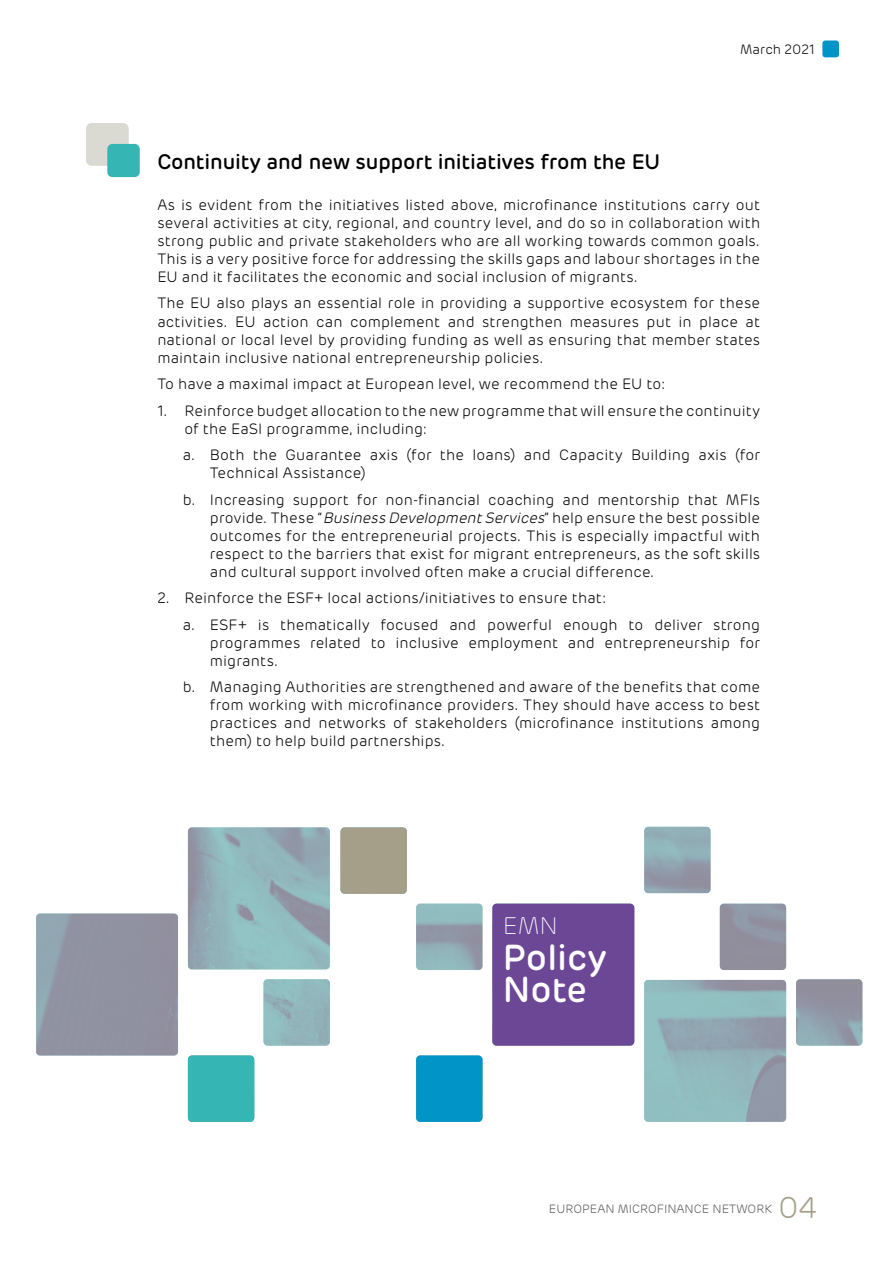
<style>
.page{position:relative;width:893px;height:1263px;background:#fff}
.page>*{position:absolute;margin:0;border:0;box-sizing:border-box;transform-origin:0 0}
.t1{font:500 36px/31.2px "Rubrik";color:#fff}
.t2{font:300 30px "Rubrik";color:#a59e89}
.t3{font:200 24px "Rubrik";color:#fff}
.t4{font:500 21px "Rubrik";letter-spacing:-.005em;color:#000}
.t5{font:300 15px/18px "Rubrik";letter-spacing:.01em;color:#000;text-align:justify}
.t6{font:300 13.5px "Rubrik";letter-spacing:.005em;color:#000}
.t7{font:300 12px "Rubrik";color:#575756}
.s1{font-style:italic}
</style>
<div class="page">
<div style="left:86px;top:123px;width:43px;height:43px;background:#dadad2;border-radius:6px"></div>
<div style="left:107px;top:144px;width:33px;height:33px;background:#35b6b4;border-radius:5px"></div>
<div style="left:822px;top:41px;width:17px;height:16px;background:#0094c7;border-radius:3px"></div>
<img style="left:36px;top:827px;width:826px;height:295px">
<div style="left:492px;top:904px;width:142px;height:141px;background:#6c4796;border-radius:4px"></div>
<div style="left:341px;top:827px;width:66px;height:67px;background:#a59e89;border-radius:4px"></div>
<div style="left:188px;top:1055px;width:66px;height:67px;background:#35b6b4;border-radius:4px"></div>
<div style="left:416px;top:1055px;width:66px;height:67px;background:#0094c7;border-radius:4px"></div>
<p class="t6" style="left:740px;top:41px;width:77px">March 2021</p>
<h3 class="t4" style="left:157px;top:148px;width:504px">Continuity and new support initiatives from the EU</h3>
<p class="t5" style="left:157px;top:196px;width:604px">As is evident from the initiatives listed above, microfinance institutions carry out several activities at city, regional, and country level, and do so in collaboration with strong public and private stakeholders who are all working towards common goals.<br>This is a very positive force for addressing the skills gaps and labour shortages in the EU and it facilitates the economic and social inclusion of migrants.</p>
<p class="t5" style="left:157px;top:294px;width:604px">The EU also plays an essential role in providing a supportive ecosystem for these activities. EU action can complement and strengthen measures put in place at national or local level by providing funding as well as ensuring that member states maintain inclusive national entrepreneurship policies.</p>
<p class="t5" style="left:157px;top:375px;width:510px">To have a maximal impact at European level, we recommend the EU to:</p>
<p class="t5" style="left:184px;top:401px;width:577px;text-indent:-27px">1. Reinforce budget allocation to the new programme that will ensure the continuity of the EaSI programme, including:</p>
<p class="t5" style="left:210px;top:446px;width:552px;text-indent:-27px">a. Both the Guarantee axis (for the loans) and Capacity Building axis (for<br>Technical Assistance)</p>
<p class="t5" style="left:210px;top:490px;width:552px;text-indent:-27px">b. Increasing support for non-financial coaching and mentorship that MFIs provide. These “<span class="s1">BusinessDevelopmentServices</span>” help ensure the best possible outcomes for the entrepreneurial projects. This is especially impactful with respect to the barriers that exist for migrant entrepreneurs, as the soft skills and cultural support involved often make a crucial difference.</p>
<p class="t5" style="left:183px;top:584px;width:579px;line-height:26.5px;text-indent:-26px">2. Reinforce the ESF+ local actions/initiatives to ensure that:<br>a. ESF+ is thematically focused and powerful enough to deliver strong</p>
<p class="t5" style="left:210px;top:633px;width:552px">programmes related to inclusive employment and entrepreneurship for migrants.</p>
<p class="t5" style="left:210px;top:678px;width:552px;text-indent:-27px">b. Managing Authorities are strengthened and aware of the benefits that come from working with microfinance providers. They should have access to best practices and networks of stakeholders (microfinance institutions among them) to help build partnerships.</p>
<h3 class="t3" style="left:503px;top:911px;width:57px">EMN</h3>
<h1 class="t1" style="left:503px;top:942px;width:105px">Policy<br>Note</h1>
<p class="t7" style="left:549px;top:1201px;width:225px">EUROPEAN MICROFINANCE NETWORK</p>
<h2 class="t2" style="left:778px;top:1188px;width:41px">04</h2>
</div>
